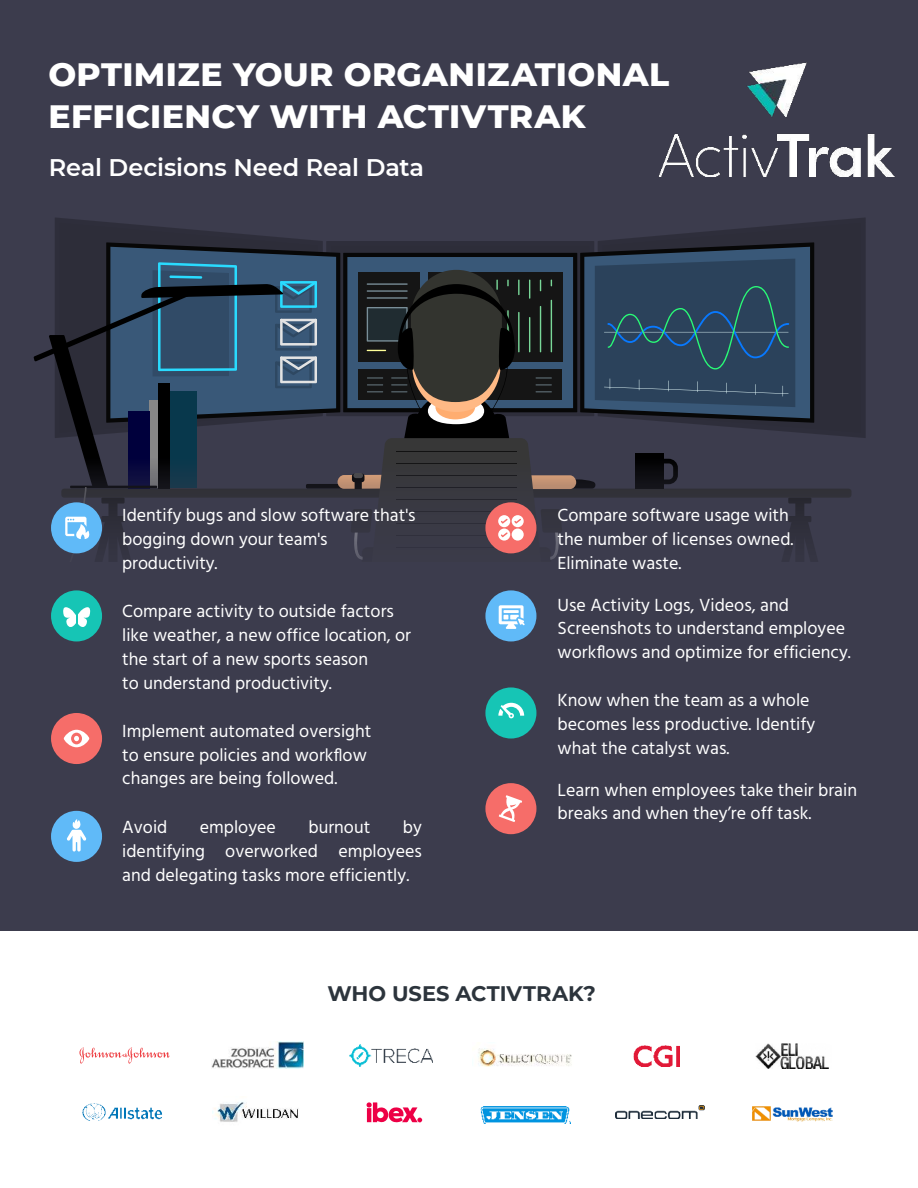
<style>
.page{position:relative;width:918px;height:1188px;background:#fff}
.page>*{position:absolute;margin:0;border:0;box-sizing:border-box;transform-origin:0 0}
.t1{font:800 33px/42px "Montserrat";letter-spacing:.01em;color:#fff}
.t2{font:600 24px "Montserrat";letter-spacing:-.005em;color:#fff}
.t3{font:700 21px "Montserrat";color:#2c343c}
.t4{font:18px/24px "Hind";color:#fff}
</style>
<div class="page">
<div style="left:0;top:0;width:918px;height:930px;background:#3c3c4d"></div>
<svg style="left:79px;top:1047px;width:91px;height:16px"></svg>
<img style="left:211px;top:1041px;width:92px;height:27px">
<img style="left:634px;top:1045px;width:45px;height:21px">
<img style="left:478px;top:1048px;width:94px;height:19px">
<svg style="left:366px;top:1102px;width:56px;height:20px"></svg>
<img style="left:480px;top:1106px;width:91px;height:17px">
<img style="left:752px;top:1106px;width:81px;height:16px">
<img style="left:755px;top:1043px;width:74px;height:25px">
<img style="left:214px;top:1102px;width:85px;height:20px">
<img style="left:349px;top:1044px;width:84px;height:22px">
<img style="left:616px;top:1105px;width:88px;height:13px">
<img style="left:83px;top:1103px;width:79px;height:17px">
<svg style="left:55px;top:218px;width:268px;height:24px;fill:#2e2e3b"></svg>
<svg style="left:598px;top:218px;width:268px;height:220px;fill:#2e2e3b"></svg>
<div style="left:485px;top:590px;width:51px;height:51px;background:#60baf8;border-radius:50%"></div>
<div style="left:485px;top:687px;width:51px;height:51px;background:#16c5b5;border-radius:50%"></div>
<svg style="left:499px;top:605px;width:26px;height:23px"></svg>
<div style="left:485px;top:783px;width:51px;height:51px;background:#f66d69;border-radius:50%"></div>
<div style="left:51px;top:590px;width:51px;height:51px;background:#16c5b5;border-radius:50%"></div>
<div style="left:51px;top:712px;width:51px;height:51px;background:#f66d69;border-radius:50%"></div>
<div style="left:51px;top:810px;width:51px;height:51px;background:#60baf8;border-radius:50%"></div>
<svg style="left:498px;top:702px;width:26px;height:16px"></svg>
<svg style="left:63px;top:607px;width:28px;height:20px"></svg>
<svg style="left:67px;top:819px;width:19px;height:32px"></svg>
<svg style="left:64px;top:729px;width:25px;height:18px"></svg>
<svg style="left:33px;top:242px;width:830px;height:318px"></svg>
<svg style="left:499px;top:795px;width:23px;height:27px"></svg>
<img style="left:659px;top:63px;width:235px;height:113px">
<h1 class="t1" style="left:48px;top:54px;width:622px">OPTIMIZE YOUR ORGANIZATIONAL<br>EFFICIENCY WITH ACTIVTRAK</h1>
<h2 class="t2" style="left:49px;top:153px;width:377px">Real Decisions Need Real Data</h2>
<p class="t4" style="left:122px;top:503px;width:295px">Identify bugs and slow software that's bogging down your team's productivity.</p>
<p class="t4" style="left:122px;top:599px;width:290px">Compare activity to outside factors like weather, a new office location, or the start of a new sports season<br>to understand productivity.</p>
<p class="t4" style="left:122px;top:720px;width:251px;line-height:23.5px">Implement automated oversight to ensure policies and workflow changes are being followed.</p>
<p class="t4" style="left:122px;top:815px;width:47px">Avoid</p>
<p class="t4" style="left:200px;top:815px;width:78px">employee</p>
<p class="t4" style="left:308px;top:815px;width:63px">burnout</p>
<p class="t4" style="left:122px;top:815px;width:301px;text-align:justify;text-indent:280px">by identifying overworked employees and delegating tasks more efficiently.</p>
<p class="t4" style="left:558px;top:503px;width:237px">Compare software usage with the number of licenses owned.<br>Eliminate waste.</p>
<p class="t4" style="left:558px;top:593px;width:295px;line-height:23.5px">Use Activity Logs, Videos, and<br>Screenshots to understand employee workflows and optimize for efficiency.</p>
<p class="t4" style="left:558px;top:688px;width:259px">Know when the team as a whole becomes less productive. Identify what the catalyst was.</p>
<p class="t4" style="left:558px;top:779px;width:301px;line-height:23.2px">Learn when employees take their brain breaks and when they’re off task.</p>
<p class="t3" style="left:327px;top:980px;width:270px">WHO USES ACTIVTRAK?</p>
</div>
